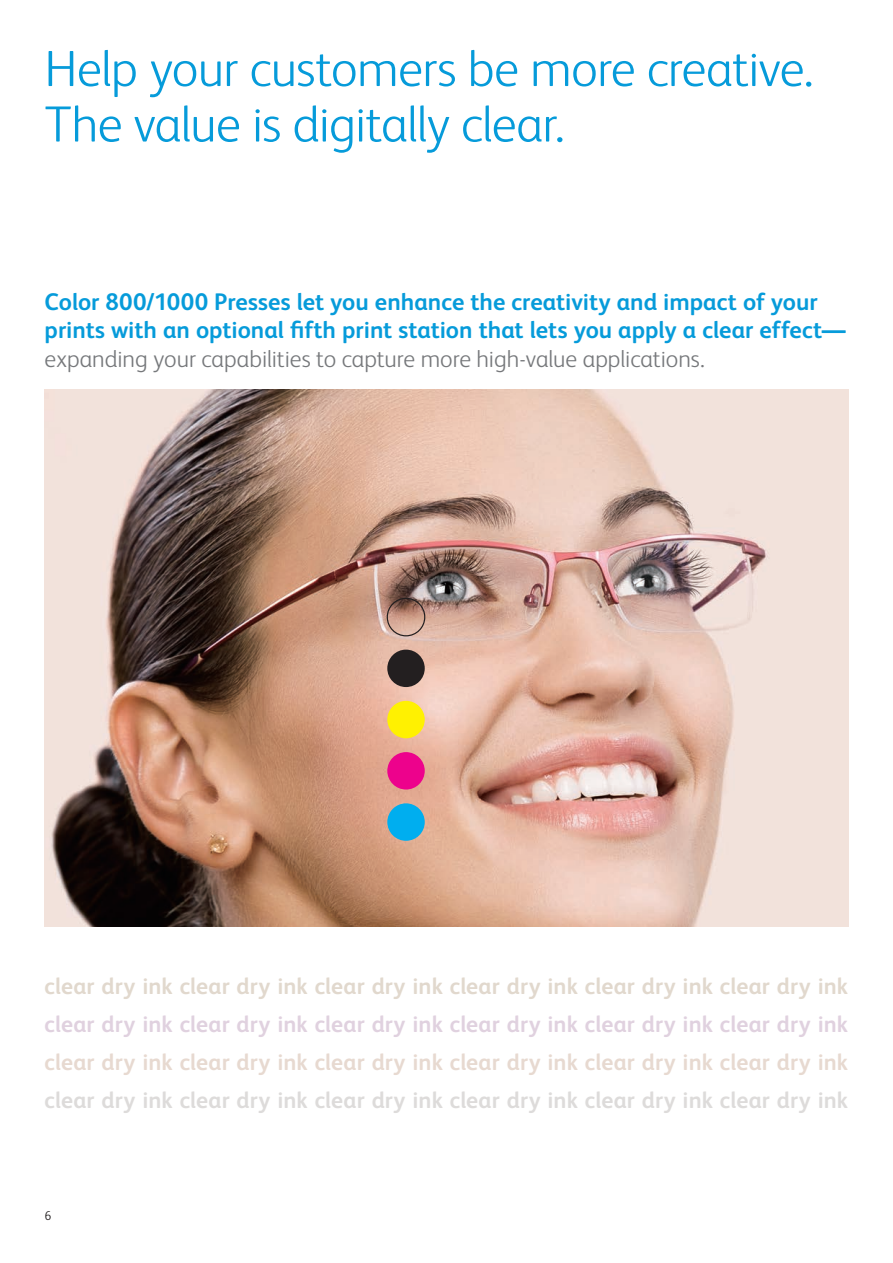
<style>
.page{position:relative;width:893px;height:1263px;background:#fff}
.page>*{position:absolute;margin:0;border:0;box-sizing:border-box;transform-origin:0 0}
.t1{font:300 51px/55.5px "Xerox Sans";letter-spacing:-.01em;color:#069bda}
.t2{font:700 24px/28.5px "Xerox Sans";color:#069bda}
.t3{font:300 24px "Xerox Sans";color:#76787b}
.t4{font:700 23.25px "Xerox Sans";letter-spacing:.01em;color:#e1d8cd}
.t5{font:700 23.25px "Xerox Sans";letter-spacing:.01em;color:#e0d1df}
.t6{font:700 23.25px "Xerox Sans";letter-spacing:.01em;color:#e7d9d0}
.t7{font:700 23.25px "Xerox Sans";letter-spacing:.01em;color:#dddbda}
.t8{font:300 12.75px "Xerox Sans";color:#231f20}
</style>
<div class="page">
<img style="left:45px;top:389px;width:803px;height:537px">
<div style="left:387px;top:803px;width:38px;height:38px;background:#00aeef;border-radius:50%"></div>
<div style="left:387px;top:752px;width:38px;height:37px;background:#ed028c;border-radius:50%"></div>
<div style="left:387px;top:701px;width:38px;height:37px;background:#fff101;border-radius:50%"></div>
<div style="left:387px;top:650px;width:38px;height:37px;background:#231f20;border-radius:50%"></div>
<div style="left:387px;top:598px;width:38px;height:38px;border:1px solid #231f20;border-radius:50%"></div>
<h1 class="t1" style="left:45px;top:38px;width:770px">Help your customers be more creative.<br>The value is digitally clear.</h1>
<p class="t2" style="left:45px;top:286px;width:803px">Color 800/1000 Presses let you enhance the creativity and impact of your prints with an optional fifth print station that lets you apply a clear effect—</p>
<p class="t3" style="left:45px;top:343px;width:662px">expanding your capabilities to capture more high-value applications.</p>
<p class="t4" style="left:45px;top:970px;width:805px">clear dry ink clear dry ink clear dry ink clear dry ink clear dry ink clear dry ink</p>
<p class="t5" style="left:45px;top:1008px;width:805px">clear dry ink clear dry ink clear dry ink clear dry ink clear dry ink clear dry ink</p>
<p class="t6" style="left:45px;top:1046px;width:805px">clear dry ink clear dry ink clear dry ink clear dry ink clear dry ink clear dry ink</p>
<p class="t7" style="left:45px;top:1084px;width:805px">clear dry ink clear dry ink clear dry ink clear dry ink clear dry ink clear dry ink</p>
<p class="t8" style="left:45px;top:1208px;width:8px">6</p>
</div>
